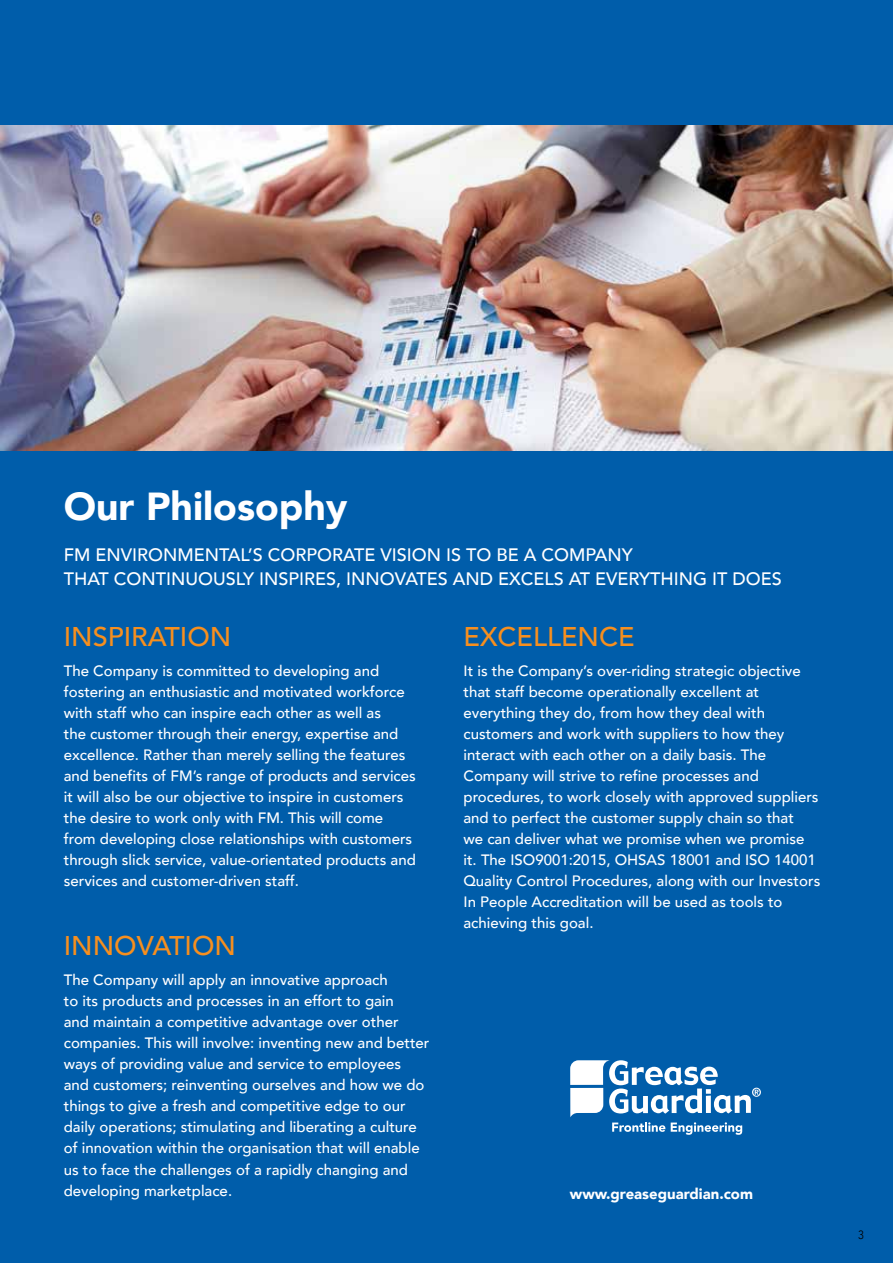
<style>
.page{position:relative;width:893px;height:1263px;background:#005daa}
.page>*{position:absolute;margin:0;border:0;box-sizing:border-box;transform-origin:0 0}
.t1{font:900 39px "Avenir";color:#fff}
.t2{font:500 27px "Avenir";color:#f78f1e}
.t3{font:500 18px/24px "Avenir";color:#fff}
.t4{font:500 15px/21px "Avenir";color:#fff}
.t5{font:900 14.85px "Avenir";color:#fff}
.t6{font:12px "Avenir";color:#000;scale:.9 1}
</style>
<div class="page">
<img style="left:0;top:125px;width:893px;height:326px">
<svg style="left:570px;top:1060px;width:191px;height:75px"></svg>
<h1 class="t1" style="left:64px;top:473px;width:285px">Our Philosophy</h1>
<p class="t3" style="left:64px;top:541px;width:719px">FM ENVIRONMENTAL’S CORPORATE VISION IS TO BE A COMPANY<br>THAT CONTINUOUSLY INSPIRES, INNOVATES AND EXCELS AT EVERYTHING IT DOES</p>
<h2 class="t2" style="left:463px;top:613px;width:173px">EXCELLENCE</h2>
<p class="t4" style="left:463px;top:659px;width:358px">It is the Company’s over-riding strategic objective that staff become operationally excellent at everything they do, from how they deal with customers and work with suppliers to how they interact with each other on a daily basis. The Company will strive to refine processes and procedures, to work closely with approved suppliers and to perfect the customer supply chain so that<br>we can deliver what we promise when we promise it. The ISO9001:2015, OHSAS 18001 and ISO 14001<br>Quality Control Procedures, along with our Investors In People Accreditation will be used as tools to achieving this goal.</p>
<h2 class="t2" style="left:64px;top:614px;width:169px">INSPIRATION</h2>
<p class="t4" style="left:64px;top:660px;width:354px">The Company is committed to developing and fostering an enthusiastic and motivated workforce with staff who can inspire each other as well as<br>the customer through their energy, expertise and excellence. Rather than merely selling the features and benefits of FM’s range of products and services it will also be our objective to inspire in customers the desire to work only with FM. This will come from developing close relationships with customers through slick service, value-orientated products and services and customer-driven staff.</p>
<h2 class="t2" style="left:64px;top:923px;width:174px">INNOVATION</h2>
<p class="t4" style="left:64px;top:969px;width:367px">The Company will apply an innovative approach<br>to its products and processes in an effort to gain<br>and maintain a competitive advantage over other companies. This will involve: inventing new and better ways of providing value and service to employees and customers; reinventing ourselves and how we do things to give a fresh and competitive edge to our daily operations; stimulating and liberating a culture of innovation within the organisation that will enable us to face the challenges of a rapidly changing and developing marketplace.</p>
<p class="t5" style="left:570px;top:1181px;width:185px">www.greaseguardian.com</p>
<p class="t6" style="left:858px;top:1228px;width:8px">3</p>
</div>
